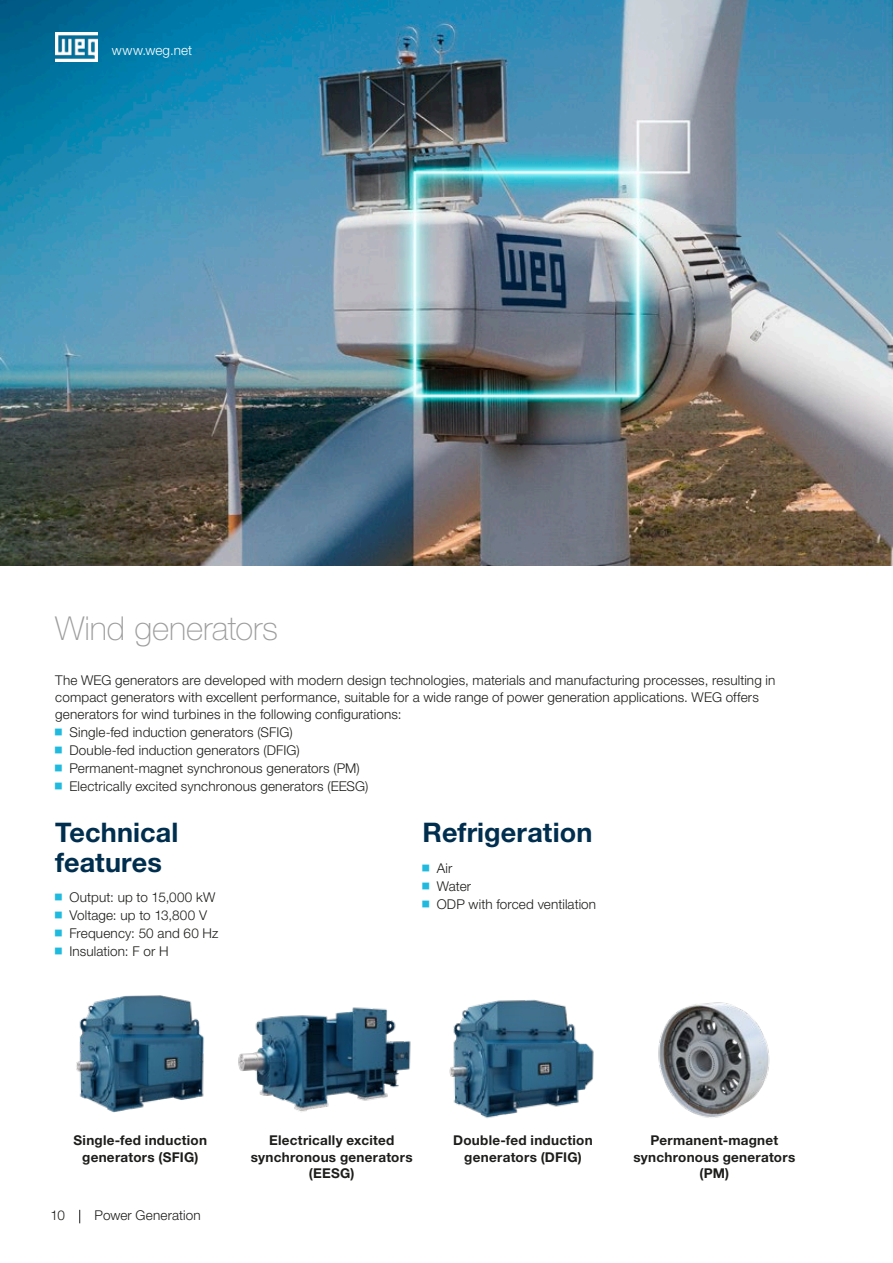
<style>
.page{position:relative;width:893px;height:1263px;background:#fff}
.page>*{position:absolute;margin:0;border:0;box-sizing:border-box;transform-origin:0 0}
.t1{font:100 33px "Helvetica Neue LT Pro";letter-spacing:-.005em;color:#9d9d9d}
.t2{font:700 27px/30px "Helvetica Neue LT Pro";letter-spacing:.005em;color:#002e4e}
.t3{font:300 13.5px/18px "Helvetica Neue LT Pro";letter-spacing:.01em;color:#1d1d1b}
.t4{font:700 13.5px/16.2px "Helvetica Neue LT Pro";letter-spacing:.02em;color:#1d1d1b;text-align:center}
.t5{font:300 13.5px "Helvetica Neue LT Pro";letter-spacing:.015em;color:#fff}
</style>
<div class="page">
<img style="left:0;top:0;width:893px;height:566px">
<svg style="left:79px;top:1210px;width:1px;height:13px"></svg>
<img style="left:55px;top:32px;width:43px;height:30px">
<img style="left:449px;top:999px;width:145px;height:119px">
<img style="left:238px;top:1007px;width:173px;height:105px">
<img style="left:658px;top:1002px;width:112px;height:116px">
<img style="left:76px;top:995px;width:128px;height:118px">
<p class="t5" style="left:112px;top:42px;width:82px">www.weg.net</p>
<h1 class="t1" style="left:55px;top:609px;width:224px">Wind generators</h1>
<p class="t3" style="left:55px;top:670px;width:722px">The WEG generators are developed with modern design technologies, materials and manufacturing processes, resulting in</p>
<p class="t3" style="left:55px;top:687px;width:705px">compact generators with excellent performance, suitable for a wide range of power generation applications. WEG offers</p>
<p class="t3" style="left:55px;top:705px;width:348px">generators for wind turbines in the following configurations:</p>
<p class="t3" style="left:70px;top:723px;width:225px">Single-fed induction generators (SFIG)</p>
<p class="t3" style="left:70px;top:741px;width:232px">Double-fed induction generators (DFIG)</p>
<p class="t3" style="left:70px;top:759px;width:292px">Permanent-magnet synchronous generators (PM)</p>
<p class="t3" style="left:70px;top:777px;width:300px">Electrically excited synchronous generators (EESG)</p>
<h2 class="t2" style="left:423px;top:816px;width:171px">Refrigeration</h2>
<p class="t3" style="left:437px;top:859px;width:161px">Air<br>Water<br>ODP with forced ventilation</p>
<h2 class="t2" style="left:55px;top:816px;width:125px">Technical features</h2>
<p class="t3" style="left:70px;top:887px;width:150px">Output: up to 15,000 kW<br>Voltage: up to 13,800 V<br>Frequency: 50 and 60 Hz<br>Insulation: F or H</p>
<p class="t4" style="left:73px;top:1132px;width:135px">Single-fed induction generators (SFIG)</p>
<p class="t4" style="left:251px;top:1132px;width:163px">Electrically excited synchronous generators (EESG)</p>
<p class="t4" style="left:453px;top:1132px;width:141px">Double-fed induction generators (DFIG)</p>
<p class="t4" style="left:633px;top:1132px;width:163px">Permanent-magnet synchronous generators (PM)</p>
<p class="t3" style="left:51px;top:1206px;width:16px">10</p>
<p class="t3" style="left:95px;top:1206px;width:107px">Power Generation</p>
</div>
